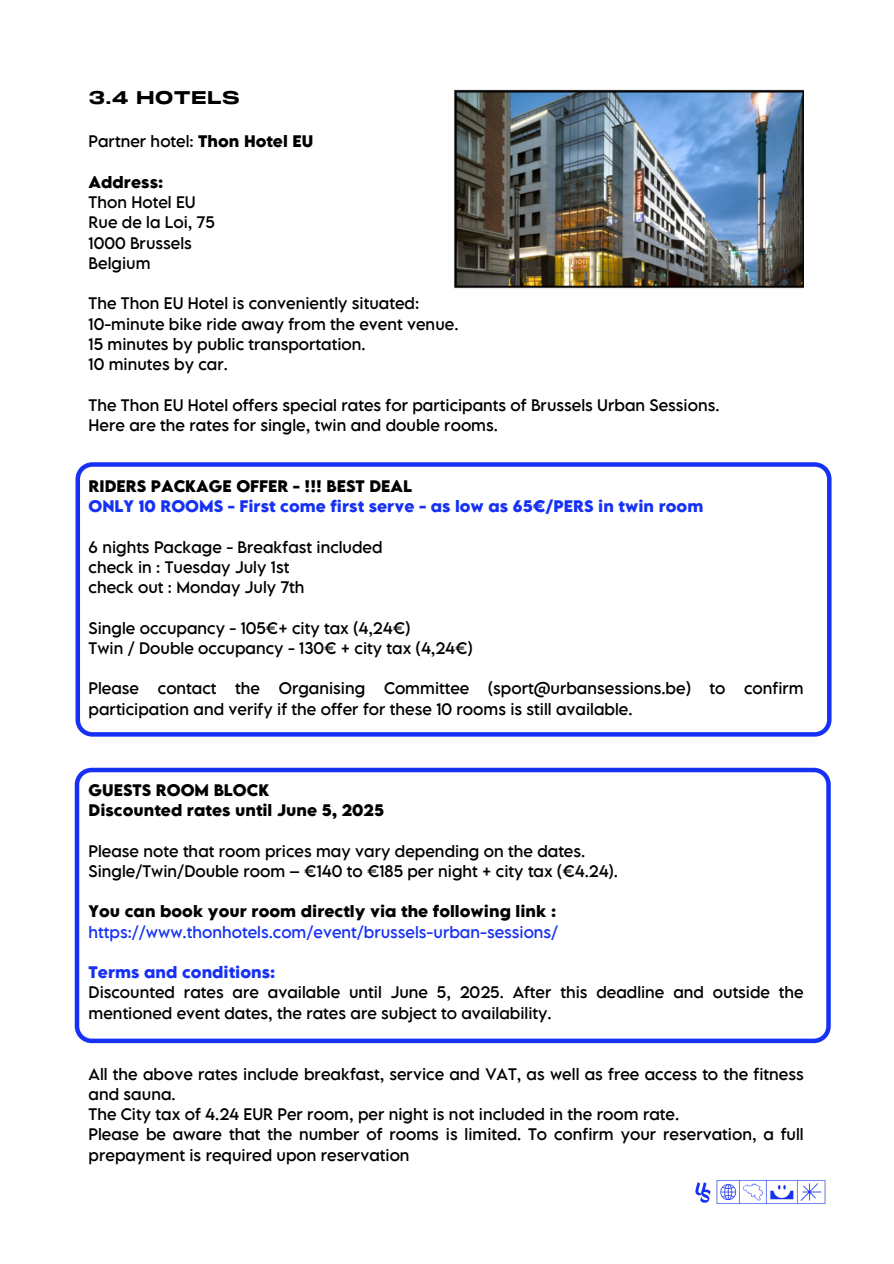
<style>
.page{position:relative;width:894px;height:1264px;background:#fff}
.page>*{position:absolute;margin:0;border:0;box-sizing:border-box;transform-origin:0 0}
.t1{font:700 18px "PP Monument Extended";color:#000}
.t2{font:14.85px/20.2px "LEMONMILK Pro FTR";color:#000}
.t3{font:700 14.85px/20.2px "LEMONMILK Pro FTR";color:#1631f4}
.t4{font:700 14.85px/20.2px "LEMONMILK Pro FTR";color:#000}
.t5{font:14.85px "LEMONMILK Pro";color:#1631f4}
.s1{font-weight:700}
.s2{color:#000}
</style>
<div class="page">
<img style="left:454px;top:89px;width:349px;height:200px">
<img style="left:695px;top:1182px;width:15px;height:21px">
<img style="left:710px;top:1180px;width:116px;height:24px">
<svg style="left:75px;top:767px;width:755px;height:276px"></svg>
<svg style="left:75px;top:462px;width:756px;height:274px"></svg>
<h1 class="t1" style="left:89px;top:89px;width:153px">3.4 HOTELS</h1>
<p class="t2" style="left:89px;top:131px;width:226px">Partner hotel: <span class="s1">Thon Hotel EU</span></p>
<p class="t4" style="left:89px;top:171px;width:76px">Address:</p>
<p class="t2" style="left:89px;top:192px;width:109px">Thon Hotel EU</p>
<p class="t2" style="left:89px;top:212px;width:128px">Rue de la Loi, 75</p>
<p class="t2" style="left:89px;top:232px;width:105px">1000 Brussels</p>
<p class="t2" style="left:89px;top:252px;width:63px">Belgium</p>
<p class="t2" style="left:89px;top:293px;width:332px">The Thon EU Hotel is conveniently situated:</p>
<p class="t2" style="left:89px;top:313px;width:371px">10-minute bike ride away from the event venue.</p>
<p class="t2" style="left:89px;top:333px;width:278px">15 minutes by public transportation.</p>
<p class="t2" style="left:89px;top:354px;width:141px">10 minutes by car.</p>
<p class="t2" style="left:89px;top:394px;width:632px">The Thon EU Hotel offers special rates for participants of Brussels Urban Sessions.</p>
<p class="t2" style="left:89px;top:414px;width:411px">Here are the rates for single, twin and double rooms.</p>
<h2 class="t3" style="left:89px;top:475px;width:616px"><span class="s2">RIDERS PACKAGE OFFER - !!! BEST DEAL<br></span>ONLY 10 ROOMS - First come first serve - as low as 65€/PERS in twin room</h2>
<p class="t2" style="left:89px;top:536px;width:295px">6 nights Package - Breakfast included</p>
<p class="t2" style="left:89px;top:556px;width:202px">check in : Tuesday July 1st</p>
<p class="t2" style="left:89px;top:576px;width:217px">check out : Monday July 7th</p>
<p class="t2" style="left:89px;top:617px;width:323px">Single occupancy - 105€+ city tax (4,24€)</p>
<p class="t2" style="left:89px;top:637px;width:385px">Twin / Double occupancy - 130€ + city tax (4,24€)</p>
<p class="t2" style="left:89px;top:678px;width:52px">Please</p>
<p class="t2" style="left:158px;top:678px;width:60px">contact</p>
<p class="t2" style="left:235px;top:678px;width:26px">the</p>
<p class="t2" style="left:279px;top:678px;width:88px">Organising</p>
<p class="t2" style="left:384px;top:678px;width:87px">Committee</p>
<p class="t2" style="left:488px;top:678px;width:204px">(sport@urbansessions.be)</p>
<p class="t2" style="left:709px;top:678px;width:17px">to</p>
<p class="t2" style="left:743px;top:678px;width:61px">confirm</p>
<p class="t2" style="left:89px;top:698px;width:545px">participation and verify if the offer for these 10 rooms is still available.</p>
<h2 class="t4" style="left:89px;top:779px;width:297px">GUESTS ROOM BLOCK<br>Discounted rates until June 5, 2025</h2>
<p class="t2" style="left:89px;top:840px;width:498px">Please note that room prices may vary depending on the dates.</p>
<p class="t2" style="left:89px;top:860px;width:530px">Single/Twin/Double room – €140 to €185 per night + city tax (€4.24).</p>
<p class="t4" style="left:89px;top:901px;width:469px">You can book your room directly via the following link :</p>
<p class="t5" style="left:89px;top:921px;width:471px">https://www.thonhotels.com/event/brussels-urban-sessions/</p>
<p class="t3" style="left:89px;top:961px;width:188px">Terms and conditions:</p>
<p class="t2" style="left:89px;top:982px;width:716px">Discounted rates are available until June 5, 2025. After this deadline and outside the mentioned event dates, the rates are subject to availability.</p>
<p class="t2" style="left:89px;top:1063px;width:716px">All the above rates include breakfast, service and VAT, as well as free access to the fitness and sauna.</p>
<p class="t2" style="left:89px;top:1103px;width:592px">The City tax of 4.24 EUR Per room, per night is not included in the room rate.</p>
<p class="t2" style="left:89px;top:1123px;width:716px">Please be aware that the number of rooms is limited. To confirm your reservation, a full prepayment is required upon reservation</p>
</div>
